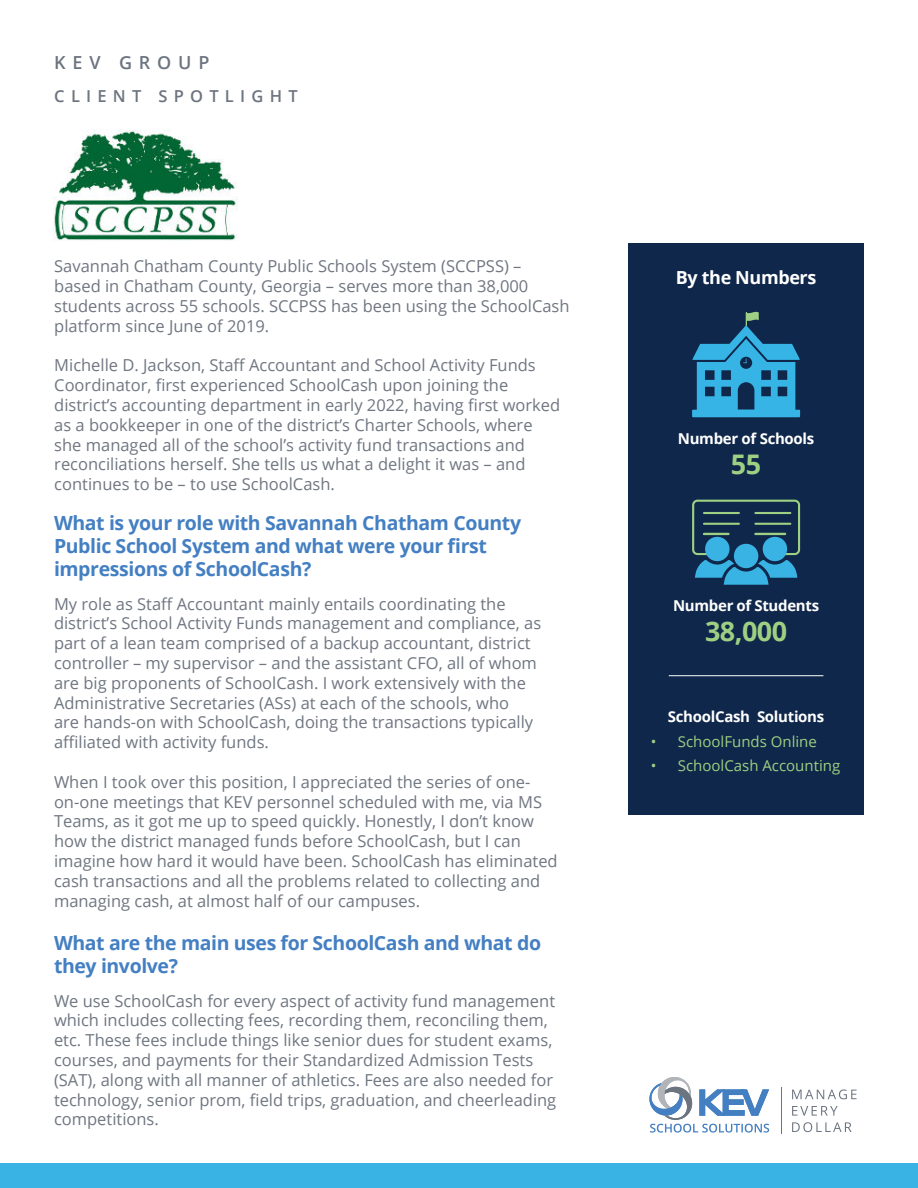
<style>
.page{position:relative;width:918px;height:1188px;background:#fff}
.page>*{position:absolute;margin:0;border:0;box-sizing:border-box;transform-origin:0 0}
.t1{font:700 27px "Open Sans";letter-spacing:-.02em;color:#9ed083}
.t2{font:700 19.5px/23.4px "Open Sans";letter-spacing:-.02em;color:#437fc2}
.t3{font:700 18px "Open Sans";letter-spacing:-.02em;color:#fff}
.t4{font:600 18px "Open Sans";letter-spacing:.38em;color:#6c7480}
.t5{font:16.5px/19.8px "Open Sans";color:#6f7681}
.t6{font:600 16.5px "Open Sans";letter-spacing:.38em;color:#6c7480}
.t7{font:700 15px "Open Sans";letter-spacing:-.02em;color:#fff}
.t8{font:15px "Open Sans";color:#9ed083}
</style>
<div class="page">
<svg style="left:649px;top:1077px;width:120px;height:56px"></svg>
<hr style="left:781px;top:1088px;width:1px;height:46px;background:#6c7480">
<svg style="left:792px;top:1089px;width:65px;height:10px"></svg>
<svg style="left:792px;top:1106px;width:46px;height:10px"></svg>
<svg style="left:792px;top:1122px;width:60px;height:10px"></svg>
<div style="left:0;top:1164px;width:918px;height:24px;background:#38b3e4"></div>
<div style="left:628px;top:243px;width:236px;height:572px;background:#0f274a"></div>
<div style="left:692px;top:410px;width:108px;height:7px;background:#35b4e5"></div>
<svg style="left:692px;top:312px;width:108px;height:100px"></svg>
<div style="left:692px;top:500px;width:108px;height:55px;border:2px solid #9ed083;border-radius:4px"></div>
<hr style="left:704px;top:512px;width:35px;height:2px;background:#9ed083">
<hr style="left:704px;top:523px;width:35px;height:2px;background:#9ed083">
<hr style="left:704px;top:533px;width:25px;height:2px;background:#9ed083">
<hr style="left:755px;top:512px;width:35px;height:2px;background:#9ed083">
<hr style="left:755px;top:523px;width:35px;height:2px;background:#9ed083">
<hr style="left:755px;top:533px;width:30px;height:2px;background:#9ed083">
<div style="left:705px;top:537px;width:25px;height:24px;background:#38b3e4;border-radius:50%"></div>
<div style="left:734px;top:544px;width:24px;height:24px;background:#38b3e4;border-radius:50%"></div>
<div style="left:763px;top:537px;width:24px;height:24px;background:#38b3e4;border-radius:50%"></div>
<svg style="left:695px;top:560px;width:102px;height:25px"></svg>
<hr style="left:669px;top:675px;width:154px;height:1px;background:#fff">
<img style="left:53px;top:130px;width:184px;height:111px">
<p class="t4" style="left:54px;top:52px;width:157px">KEV GROUP</p>
<p class="t6" style="left:54px;top:87px;width:245px">CLIENT SPOTLIGHT</p>
<p class="t5" style="left:54px;top:258px;width:517px">Savannah Chatham County Public Schools System (SCCPSS) – based in Chatham County, Georgia – serves more than 38,000 students across 55 schools. SCCPSS has been using the SchoolCash platform since June of 2019.</p>
<p class="t5" style="left:54px;top:355px;width:508px">Michelle D. Jackson, Staff Accountant and School Activity Funds Coordinator, first experienced SchoolCash upon joining the district’s accounting department in early 2022, having first worked as a bookkeeper in one of the district’s Charter Schools, where she managed all of the school’s activity fund transactions and reconciliations herself. She tells us what a delight it was – and continues to be – to use SchoolCash.</p>
<p class="t2" style="left:54px;top:513px;width:469px">What is your role with Savannah Chatham County<br>Public School System and what were your first impressions of SchoolCash?</p>
<p class="t5" style="left:54px;top:593px;width:489px">My role as Staff Accountant mainly entails coordinating the district’s School Activity Funds management and compliance, as part of a lean team comprised of a backup accountant, district controller – my supervisor – and the assistant CFO, all of whom are big proponents of SchoolCash. I work extensively with the Administrative Secretaries (ASs) at each of the schools, who<br>are hands-on with SchoolCash, doing the transactions typically affiliated with activity funds.</p>
<p class="t5" style="left:54px;top:774px;width:505px">When I took over this position, I appreciated the series of one&shy;on-one meetings that KEV personnel scheduled with me, via MS Teams, as it got me up to speed quickly. Honestly, I don’t know how the district managed funds before SchoolCash, but I can imagine how hard it would have been. SchoolCash has eliminated cash transactions and all the problems related to collecting and managing cash, at almost half of our campuses.</p>
<p class="t2" style="left:54px;top:933px;width:489px">What are the main uses for SchoolCash and what do they involve?</p>
<p class="t5" style="left:54px;top:992px;width:504px">We use SchoolCash for every aspect of activity fund management which includes collecting fees, recording them, reconciling them, etc. These fees include things like senior dues for student exams, courses, and payments for their Standardized Admission Tests (SAT), along with all manner of athletics. Fees are also needed for technology, senior prom, field trips, graduation, and cheerleading competitions.</p>
<p class="t3" style="left:676px;top:270px;width:142px">By the Numbers</p>
<p class="t7" style="left:678px;top:432px;width:138px">Number of Schools</p>
<h1 class="t1" style="left:731px;top:453px;width:32px">55</h1>
<p class="t7" style="left:673px;top:600px;width:148px">Number of Students</p>
<h1 class="t1" style="left:705px;top:620px;width:84px">38,000</h1>
<p class="t7" style="left:668px;top:710px;width:158px">SchoolCash Solutions</p>
<p class="t8" style="left:651px;top:735px;width:168px">• SchoolFunds Online</p>
<p class="t8" style="left:651px;top:760px;width:191px">• SchoolCash Accounting</p>
</div>
